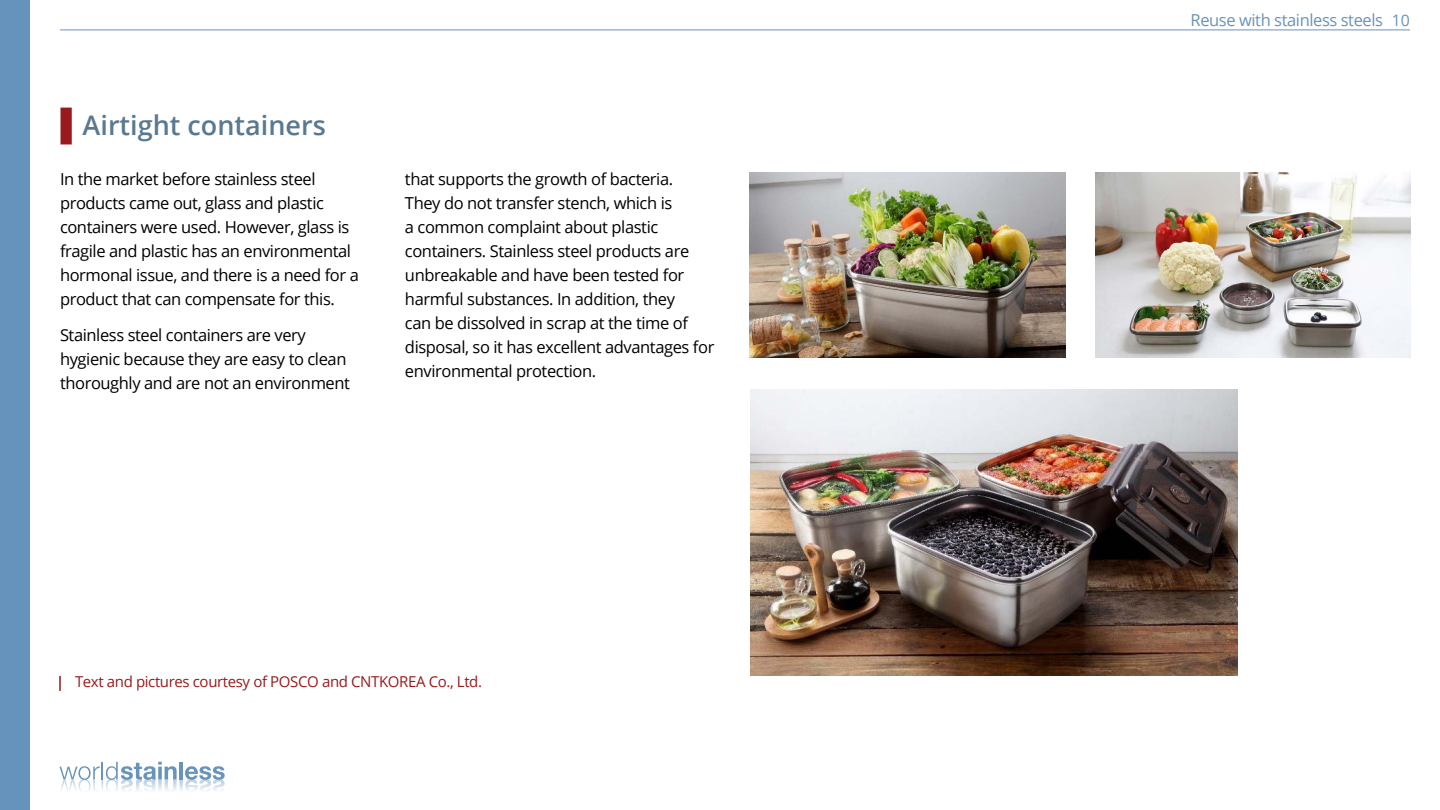
<style>
.page{position:relative;width:1440px;height:810px;background:#fff}
.page>*{position:absolute;margin:0;border:0;box-sizing:border-box;transform-origin:0 0}
.t1{font:600 27px "Open Sans";color:#587991}
.t2{font:16.5px/24px "Open Sans";letter-spacing:-.025em;color:#000}
.t3{font:16.5px "Open Sans";letter-spacing:-.025em;color:#6693bc}
.t4{font:15px "Open Sans";letter-spacing:-.025em;color:#9a191c}
.s1{font-size:15.9px}
</style>
<div class="page">
<div style="left:0;top:0;width:30px;height:810px;background:#6693bc"></div>
<hr style="left:60px;top:30px;width:1350px;height:1px;background:#6693bc">
<div style="left:61px;top:108px;width:11px;height:36px;background:#9a191c"></div>
<img style="left:750px;top:173px;width:315px;height:185px">
<img style="left:750px;top:390px;width:488px;height:286px">
<img style="left:1095px;top:173px;width:315px;height:185px">
<svg style="left:59px;top:676px;width:2px;height:15px"></svg>
<svg style="left:59px;top:762px;width:166px;height:29px"></svg>
<h1 class="t1" style="left:83px;top:107px;width:245px">Airtight containers</h1>
<p class="t2" style="left:60px;top:167px;width:300px">In the market before stainless steel products came out, glass and plastic containers were used. However, glass is fragile and plastic has an environmental hormonal issue, and there is a need for a product that can compensate for this.</p>
<p class="t2" style="left:60px;top:323px;width:292px">Stainless steel containers are very hygienic because they are easy to clean thoroughly and are not an environment</p>
<p class="t2" style="left:405px;top:167px;width:311px">that supports the growth of bacteria.<br>They do not transfer stench, which is<br>a common complaint about plastic containers. Stainless steel products are unbreakable and have been tested for harmful substances. In addition, they<br>can be dissolved in scrap at the time of disposal, so it has excellent advantages for environmental protection.</p>
<p class="t4" style="left:75px;top:672px;width:409px">Text and pictures courtesy of POSCO and CNTKOREA Co., Ltd.</p>
<p class="t3" style="left:1191px;top:8px;width:221px">Reuse with stainless steels <span class="s1">10</span></p>
</div>
